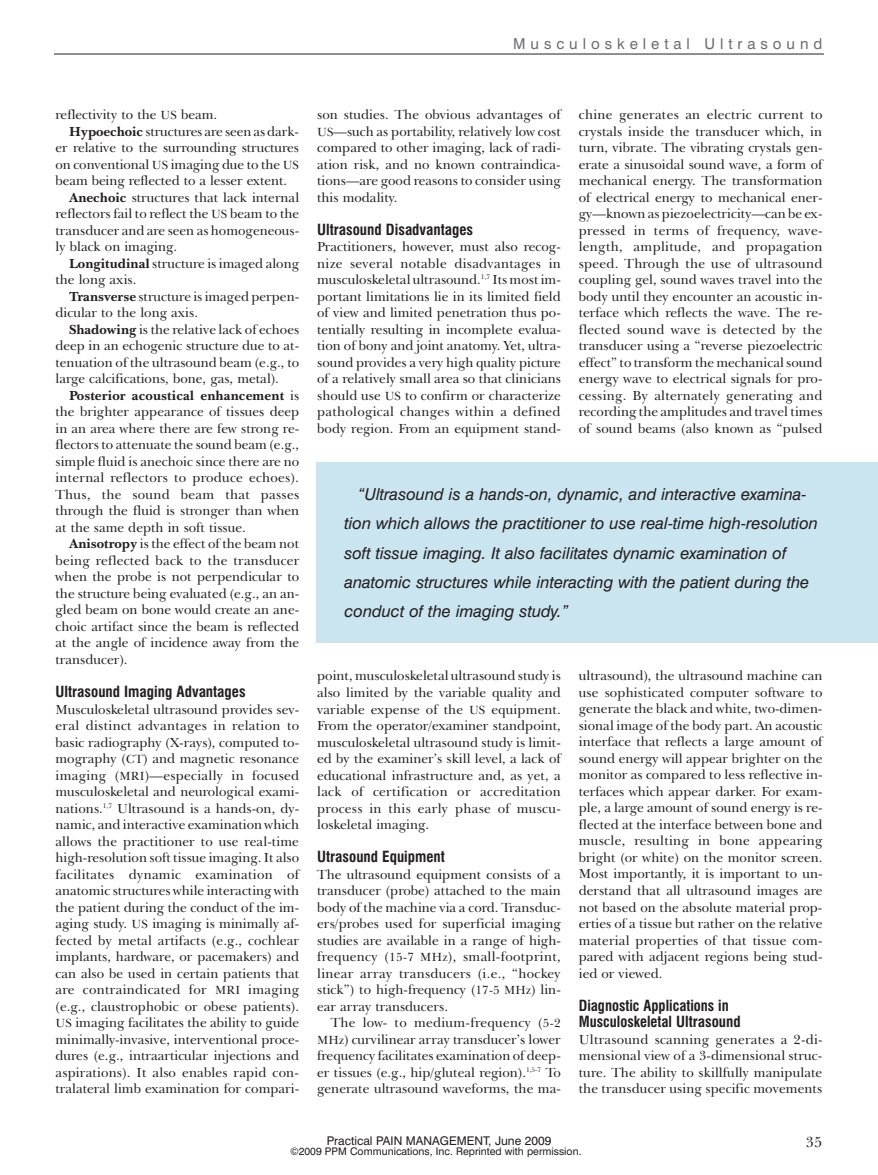
<style>
.page{position:relative;width:878px;height:1175px;background:#fff}
.page>*{position:absolute;margin:0;border:0;box-sizing:border-box;transform-origin:0 0}
.t1{font:italic 16.5px/29.2px "Swiss 721 BT";color:#231f20}
.t2{font:700 condensed 15px/16.5px "Swiss 721 BT";color:#231f20}
.t3{font:15px "Swiss 721 BT";letter-spacing:.33em;color:#6c6d70}
.t4{font:15px "New Baskerville IT Cby BT";color:#231f20}
.t5{font:13.5px/16.5px "New Baskerville IT Cby BT";color:#231f20;text-align:justify}
.t6{font:13.5px "New Baskerville IT Cby BT";letter-spacing:.02em;color:#231f20}
.t7{font:700 13.5px "New Baskerville IT Cby BT";letter-spacing:.01em;color:#231f20}
.t8{font:12px "Swiss 721 BT";color:#231f20}
.t9{font:10.5px "Swiss 721 BT";color:#231f20}
.s1{font-size:12.15px}
.s2{font-weight:700}
.s3{font-weight:400}
</style>
<div class="page">
<hr style="left:54px;top:54px;width:770px;height:1px;background:#231f20">
<div style="left:317px;top:462px;width:561px;height:181px;background:#cae4f0"></div>
<p class="t3" style="left:513px;top:38px;width:311px">Musculoskeletal Ultrasound</p>
<p class="t5" style="left:56px;top:108px;width:163px">reflectivity to the <span class="s1">US</span> beam.</p>
<p class="t5" style="left:69px;top:125px;width:231px"><span class="s2">Hypoechoic</span> structures are seen as dark-</p>
<p class="t5" style="left:56px;top:141px;width:245px">er relative to the surrounding structures</p>
<p class="t5" style="left:56px;top:158px;width:245px">on conventional <span class="s1">US</span> imaging due to the <span class="s1">US</span></p>
<p class="t5" style="left:56px;top:174px;width:233px">beam being reflected to a lesser extent.</p>
<p class="t5" style="left:69px;top:191px;width:232px"><span class="s2">Anechoic</span> structures that lack internal</p>
<p class="t5" style="left:56px;top:207px;width:245px">reflectors fail to reflect the <span class="s1">US</span> beam to the</p>
<p class="t5" style="left:55px;top:224px;width:245px">transducer and are seen as homogeneous-</p>
<p class="t5" style="left:55px;top:240px;width:123px">ly black on imaging.</p>
<p class="t5" style="left:69px;top:257px;width:232px"><span class="s2">Longitudinal</span> structure is imaged along</p>
<p class="t5" style="left:55px;top:273px;width:82px">the long axis.</p>
<p class="t5" style="left:69px;top:290px;width:232px"><span class="s2">Transverse</span> structure is imaged perpen-</p>
<p class="t5" style="left:55px;top:306px;width:144px">dicular to the long axis.</p>
<p class="t5" style="left:69px;top:323px;width:232px"><span class="s2">Shadowing</span> is the relative lack of echoes</p>
<p class="t5" style="left:55px;top:339px;width:245px">deep in an echogenic structure due to at-</p>
<p class="t5" style="left:55px;top:356px;width:245px">tenuation of the ultrasound beam (e.g., to</p>
<p class="t5" style="left:55px;top:372px;width:225px">large calcifications, bone, gas, metal).</p>
<p class="t7" style="left:69px;top:390px;width:232px">Posterior acoustical enhancement <span class="s3">is</span></p>
<p class="t5" style="left:55px;top:405px;width:245px">the brighter appearance of tissues deep</p>
<p class="t5" style="left:55px;top:422px;width:245px">in an area where there are few strong re-</p>
<p class="t5" style="left:55px;top:438px;width:245px">flectors to attenuate the sound beam (e.g.,</p>
<p class="t5" style="left:55px;top:455px;width:245px">simple fluid is anechoic since there are no</p>
<p class="t6" style="left:55px;top:473px;width:245px">internal reflectors to produce echoes).</p>
<p class="t6" style="left:55px;top:489px;width:245px">Thus, the sound beam that passes</p>
<p class="t5" style="left:55px;top:504px;width:245px">through the fluid is stronger than when</p>
<p class="t5" style="left:56px;top:520px;width:192px">at the same depth in soft tissue.</p>
<p class="t5" style="left:69px;top:537px;width:232px"><span class="s2">Anisotropy</span> is the effect of the beam not</p>
<p class="t5" style="left:56px;top:553px;width:245px">being reflected back to the transducer</p>
<p class="t5" style="left:56px;top:570px;width:245px">when the probe is not perpendicular to</p>
<p class="t5" style="left:56px;top:586px;width:245px">the structure being evaluated (e.g., an an-</p>
<p class="t5" style="left:56px;top:603px;width:245px">gled beam on bone would create an ane-</p>
<p class="t5" style="left:56px;top:619px;width:245px">choic artifact since the beam is reflected</p>
<p class="t5" style="left:56px;top:636px;width:245px">at the angle of incidence away from the</p>
<p class="t5" style="left:56px;top:652px;width:73px">transducer).</p>
<p class="t2" style="left:56px;top:684px;width:191px">Ultrasound Imaging Advantages</p>
<p class="t5" style="left:55px;top:702px;width:245px">Musculoskeletal ultrasound provides sev&shy;eral distinct advantages in relation to basic radiography (X-rays), computed to&shy;mography (<span class="s1">CT</span>) and magnetic resonance imaging (<span class="s1">MRI</span>)—especially in focused musculoskeletal and neurological exami&shy;nations.<sup>1,7</sup> Ultrasound is a hands-on, dy&shy;namic, and interactive examination which allows the practitioner to use real-time high-resolution soft tissue imaging. It also facilitates dynamic examination of anatomic structures while interacting with the patient during the conduct of the im&shy;aging study. <span class="s1">US</span> imaging is minimally af&shy;fected by metal artifacts (e.g., cochlear implants, hardware, or pacemakers) and can also be used in certain patients that are contraindicated for <span class="s1">MRI</span> imaging (e.g., claustrophobic or obese patients).<br><span class="s1">US</span> imaging facilitates the ability to guide minimally-invasive, interventional proce&shy;dures (e.g., intraarticular injections and aspirations). It also enables rapid con&shy;tralateral limb examination for compari-</p>
<p class="t5" style="left:317px;top:108px;width:245px">son studies. The obvious advantages of <span class="s1">US</span>—such as portability, relatively low cost compared to other imaging, lack of radi&shy;ation risk, and no known contraindica&shy;tions—are good reasons to consider using this modality.</p>
<p class="t2" style="left:317px;top:222px;width:157px">Ultrasound Disadvantages</p>
<p class="t5" style="left:317px;top:240px;width:245px">Practitioners, however, must also recog&shy;nize several notable disadvantages in musculoskeletal ultrasound.<sup>1,7</sup> Its most im&shy;portant limitations lie in its limited field of view and limited penetration thus po&shy;tentially resulting in incomplete evalua&shy;tion of bony and joint anatomy. Yet, ultra&shy;sound provides a very high quality picture of a relatively small area so that clinicians should use <span class="s1">US</span> to confirm or characterize pathological changes within a defined body region. From an equipment stand-</p>
<p class="t5" style="left:578px;top:108px;width:245px">chine generates an electric current to crystals inside the transducer which, in turn, vibrate. The vibrating crystals gen&shy;erate a sinusoidal sound wave, a form of mechanical energy. The transformation of electrical energy to mechanical ener&shy;gy—known as piezoelectricity—can be ex&shy;pressed in terms of frequency, wave&shy;length, amplitude, and propagation speed. Through the use of ultrasound coupling gel, sound waves travel into the body until they encounter an acoustic in&shy;terface which reflects the wave. The re&shy;flected sound wave is detected by the transducer using a “reverse piezoelectric effect” to transform the mechanical sound energy wave to electrical signals for pro&shy;cessing. By alternately generating and recording the amplitudes and travel times of sound beams (also known as “pulsed</p>
<p class="t1" style="left:344px;top:481px;width:475px;text-indent:13px">“Ultrasound is a hands-on, dynamic, and interactive examina&shy;tion which allows the practitioner to use real-time high-resolution soft tissue imaging. It also facilitates dynamic examination of anatomic structures while interacting with the patient during the conduct of the imaging study.”</p>
<p class="t5" style="left:317px;top:669px;width:245px">point, musculoskeletal ultrasound study is also limited by the variable quality and variable expense of the <span class="s1">US</span> equipment.<br>From the operator/examiner standpoint, musculoskeletal ultrasound study is limit&shy;ed by the examiner’s skill level, a lack of educational infrastructure and, as yet, a lack of certification or accreditation process in this early phase of muscu&shy;loskeletal imaging.</p>
<p class="t2" style="left:317px;top:849px;width:129px">Utrasound Equipment</p>
<p class="t5" style="left:317px;top:867px;width:245px">The ultrasound equipment consists of a transducer (probe) attached to the main body of the machine via a cord. Transduc&shy;ers/probes used for superficial imaging studies are available in a range of high&shy;frequency (<span class="s1">15-7 MHz</span>), small-footprint, linear array transducers (i.e., “hockey stick”) to high-frequency (<span class="s1">17-5 MHz</span>) lin&shy;ear array transducers.</p>
<p class="t5" style="left:317px;top:1016px;width:245px;text-indent:14px">The low- to medium-frequency (<span class="s1">5-2<br>MHz</span>) curvilinear array transducer’s lower frequency facilitates examination of deep&shy;er tissues (e.g., hip/gluteal region).<sup>1,5-7</sup> To generate ultrasound waveforms, the ma-</p>
<p class="t5" style="left:578px;top:669px;width:245px">ultrasound), the ultrasound machine can use sophisticated computer software to generate the black and white, two-dimen&shy;sional image of the body part. An acoustic interface that reflects a large amount of sound energy will appear brighter on the monitor as compared to less reflective in&shy;terfaces which appear darker. For exam&shy;ple, a large amount of sound energy is re&shy;flected at the interface between bone and muscle, resulting in bone appearing bright (or white) on the monitor screen.<br>Most importantly, it is important to un&shy;derstand that all ultrasound images are not based on the absolute material prop&shy;erties of a tissue but rather on the relative material properties of that tissue com&shy;pared with adjacent regions being stud&shy;ied or viewed.</p>
<p class="t2" style="left:579px;top:998px;width:163px">Diagnostic Applications in<br>Musculoskeletal Ultrasound</p>
<p class="t5" style="left:579px;top:1032px;width:245px">Ultrasound scanning generates a 2-di&shy;mensional view of a 3-dimensional struc&shy;ture. The ability to skillfully manipulate the transducer using specific movements</p>
<p class="t8" style="left:326px;top:1135px;width:226px">Practical PAIN MANAGEMENT, June 2009</p>
<p class="t4" style="left:806px;top:1136px;width:18px">35</p>
<p class="t9" style="left:290px;top:1147px;width:293px">©2009 PPM Communications, Inc. Reprinted with permission.</p>
</div>
